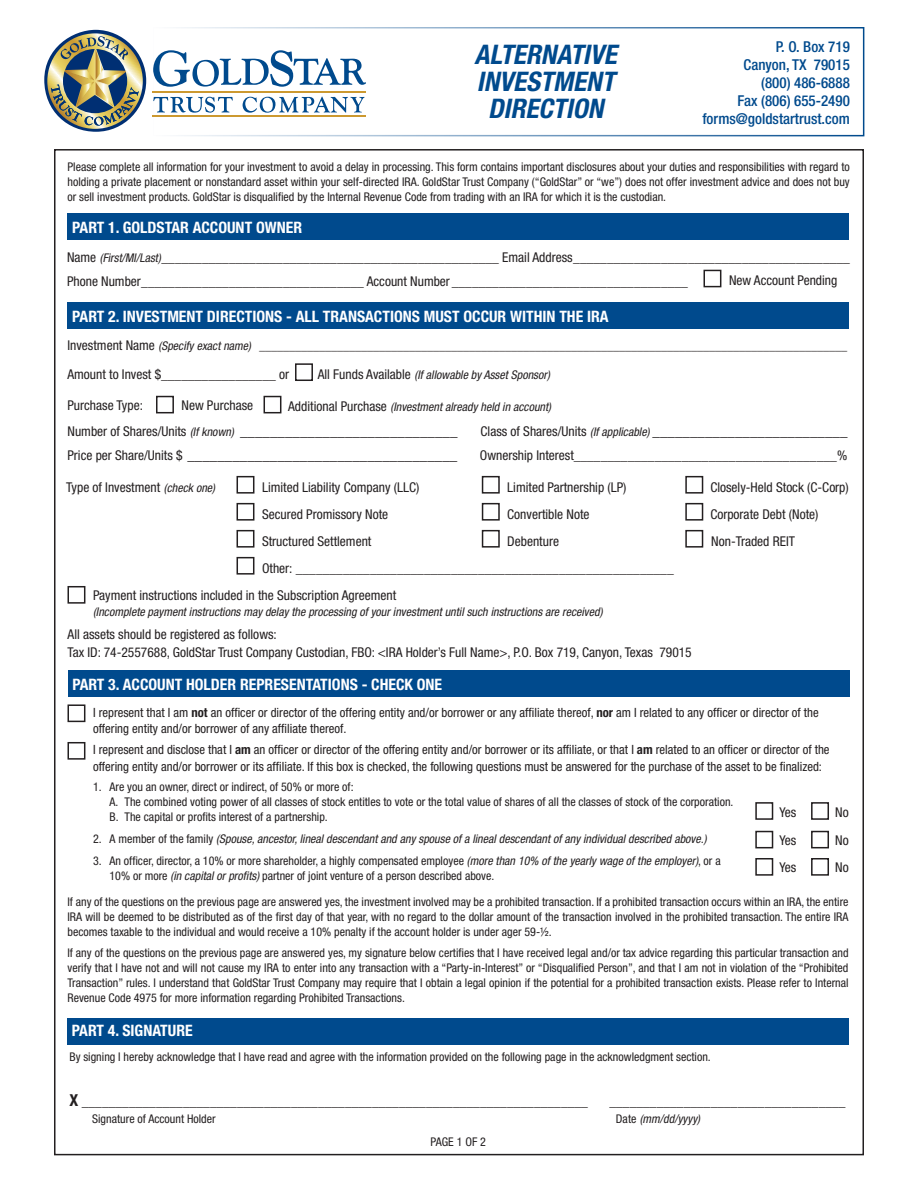
<style>
.page{position:relative;width:918px;height:1188px;background:#fff}
.page>*{position:absolute;margin:0;border:0;box-sizing:border-box;transform-origin:0 0}
.t1{font:italic 700 condensed 27px/27px "Helvetica Neue LT Std";color:#004a8d;text-align:center}
.t2{font:700 condensed 15.75px "Helvetica Neue LT Std";color:#fff}
.t3{font:condensed 15px "Helvetica Neue LT Std";color:#231f20}
.t4{font:500 condensed 15px/18px "Helvetica Neue";color:#004a8d;text-align:right}
.t5{font:condensed 13.5px/27px "Helvetica Neue LT Std";color:#231f20}
.t6{font:condensed 12.75px/16.5px "Helvetica Neue LT Std";color:#231f20}
.t7{font:condensed 12px/15px "Helvetica Neue LT Std";color:#231f20;text-align:justify}
.t8{font:italic condensed 12px "Helvetica Neue LT Std";color:#231f20}
.s1{font-style:italic;font-size:12px}
.s2{font-style:normal;font-size:13.5px}
.s3{font-size:13.5px}
.s4{font-weight:700}
.s5{font-style:normal}
.s6{font-style:italic}
.s7{font-weight:700;font-size:16.5px}
</style>
<div class="page">
<div style="left:44px;top:30px;width:102px;height:102px;background:#002f73;border-radius:50%"></div>
<svg style="left:47px;top:33px;width:96px;height:96px"></svg>
<svg style="left:153px;top:50px;width:213px;height:37px"></svg>
<svg style="left:153px;top:97px;width:80px;height:16px"></svg>
<svg style="left:243px;top:97px;width:122px;height:16px"></svg>
<hr style="left:152px;top:92px;width:214px;height:1px;background:#cc9930">
<hr style="left:152px;top:115px;width:214px;height:1px;background:#cc9930">
<div style="left:68px;top:213px;width:781px;height:27px;background:#004a8d"></div>
<div style="left:704px;top:270px;width:17px;height:17px;border:2px solid #231f20"></div>
<div style="left:68px;top:670px;width:782px;height:27px;background:#004a8d"></div>
<div style="left:68px;top:704px;width:17px;height:18px;border:2px solid #231f20"></div>
<div style="left:68px;top:742px;width:17px;height:18px;border:2px solid #231f20"></div>
<div style="left:755px;top:858px;width:18px;height:18px;border:2px solid #231f20"></div>
<div style="left:811px;top:858px;width:18px;height:18px;border:2px solid #231f20"></div>
<div style="left:755px;top:831px;width:18px;height:17px;border:2px solid #231f20"></div>
<div style="left:811px;top:831px;width:18px;height:17px;border:2px solid #231f20"></div>
<div style="left:755px;top:802px;width:18px;height:18px;border:2px solid #231f20"></div>
<div style="left:811px;top:802px;width:18px;height:18px;border:2px solid #231f20"></div>
<div style="left:68px;top:302px;width:781px;height:27px;background:#004a8d"></div>
<div style="left:295px;top:363px;width:18px;height:18px;border:2px solid #231f20"></div>
<div style="left:237px;top:476px;width:17px;height:18px;border:2px solid #231f20"></div>
<div style="left:237px;top:503px;width:17px;height:18px;border:2px solid #231f20"></div>
<div style="left:237px;top:530px;width:17px;height:18px;border:2px solid #231f20"></div>
<div style="left:237px;top:557px;width:17px;height:18px;border:2px solid #231f20"></div>
<div style="left:482px;top:476px;width:18px;height:18px;border:2px solid #231f20"></div>
<div style="left:482px;top:503px;width:18px;height:18px;border:2px solid #231f20"></div>
<div style="left:482px;top:530px;width:18px;height:18px;border:2px solid #231f20"></div>
<div style="left:685px;top:476px;width:18px;height:18px;border:2px solid #231f20"></div>
<div style="left:685px;top:503px;width:18px;height:18px;border:2px solid #231f20"></div>
<div style="left:685px;top:530px;width:18px;height:18px;border:2px solid #231f20"></div>
<div style="left:68px;top:586px;width:17px;height:18px;border:2px solid #231f20"></div>
<div style="left:264px;top:396px;width:17px;height:17px;border:2px solid #231f20"></div>
<div style="left:156px;top:396px;width:18px;height:17px;border:2px solid #231f20"></div>
<div style="left:67px;top:1018px;width:782px;height:27px;background:#004a8d"></div>
<h1 class="t1" style="left:475px;top:41px;width:150px">ALTERNATIVE<br>INVESTMENT<br>DIRECTION</h1>
<p class="t4" style="left:702px;top:38px;width:149px">P. O. Box 719<br>Canyon, TX 79015<br>(800) 486-6888<br>Fax (806) 655-2490 forms@goldstartrust.com</p>
<p class="t7" style="left:68px;top:159px;width:784px">Please complete all information for your investment to avoid a delay in processing. This form contains important disclosures about your duties and responsibilities with regard to holding a private placement or nonstandard asset within your self-directed IRA. GoldStar Trust Company (“GoldStar” or “we”) does not offer investment advice and does not buy or sell investment products. GoldStar is disqualified by the Internal Revenue Code from trading with an IRA for which it is the custodian.</p>
<h2 class="t2" style="left:72px;top:218px;width:231px">PART 1. GOLDSTAR ACCOUNT OWNER</h2>
<p class="t5" style="left:67px;top:245px;width:784px;line-height:24px">Name <span class="s1">(First/MI/Last)</span>__________________________________________________ Email Address_________________________________________<br>Phone Number_________________________________ Account Number ___________________________________</p>
<p class="t5" style="left:729px;top:267px;width:110px">New Account Pending</p>
<h2 class="t2" style="left:72px;top:307px;width:538px">PART 2. INVESTMENT DIRECTIONS - ALL TRANSACTIONS MUST OCCUR WITHIN THE IRA</h2>
<p class="t8" style="left:68px;top:339px;width:784px"><span class="s2">I n v e s t m e n t N a m e</span> (Specify exactname) __________________________________________________________________________________________________</p>
<p class="t5" style="left:68px;top:360px;width:223px">Amount to Invest $_________________ or</p>
<p class="t8" style="left:318px;top:367px;width:234px"><span class="s2">A l l F u n d s A v a i l a b l e</span> (Ifallowable byAssetSponsor)</p>
<p class="t5" style="left:68px;top:392px;width:77px">Purchase Type:</p>
<p class="t5" style="left:182px;top:392px;width:73px">New Purchase</p>
<p class="t8" style="left:288px;top:400px;width:264px"><span class="s2">A d d i t i o n a l P u r c h a s e</span> (Investmentalreadyheld in account)</p>
<p class="t3" style="left:68px;top:422px;width:392px"><span class="s3">Number of Shares/Units</span> <span class="s1">(Ifknown)</span> _____________________________</p>
<p class="t3" style="left:481px;top:422px;width:368px"><span class="s3">Class of Shares/Units</span> <span class="s1">(Ifapplicable)</span> __________________________</p>
<p class="t3" style="left:68px;top:446px;width:391px"><span class="s3">Price per Share/Units $</span> ____________________________________</p>
<p class="t5" style="left:480px;top:442px;width:369px">Ownership Interest_______________________________________%</p>
<p class="t5" style="left:262px;top:473px;width:413px">Limited Liability Company (LLC)<br>Secured Promissory Note<br>Structured Settlement<br>Other: ________________________________________________________</p>
<p class="t5" style="left:507px;top:473px;width:121px">Limited Partnership (LP)<br>Convertible Note<br>Debenture</p>
<p class="t5" style="left:710px;top:473px;width:140px">Closely-Held Stock (C-Corp)<br>Corporate Debt (Note)<br>Non-Traded REIT</p>
<p class="t5" style="left:66px;top:474px;width:151px">Type of Investment <span class="s1">(check one)</span></p>
<p class="t5" style="left:93px;top:581px;width:305px">Payment instructions included in the Subscription Agreement</p>
<p class="t8" style="left:93px;top:605px;width:511px">(Incomplete paymentinstructionsmaydelaythe processing ofyourinvestmentuntilsuch instructionsare received)</p>
<p class="t5" style="left:68px;top:626px;width:626px;line-height:18px">All assets should be registered as follows:<br>Tax ID: 74-2557688, GoldStar Trust Company Custodian, FBO: &lt;IRA Holder’s Full Name&gt;, P.O. Box 719, Canyon, Texas 79015</p>
<h2 class="t2" style="left:72px;top:675px;width:371px">PART 3. ACCOUNT HOLDER REPRESENTATIONS - CHECK ONE</h2>
<p class="t6" style="left:93px;top:704px;width:727px">I represent that I am <span class="s4">not</span> an officer or director of the offering entity and/or borrower or any affiliate thereof, <span class="s4">nor</span> am I related to any officer or director of the offering entity and/or borrower of any affiliate thereof.</p>
<p class="t6" style="left:93px;top:741px;width:738px">I represent and disclose that I <span class="s4">am</span> an officer or director of the offering entity and/or borrower or its affiliate, or that I <span class="s4">am</span> related to an officer or director of the offering entity and/or borrower or its affiliate. If this box is checked, the following questions must be answered for the purchase of the asset to be finalized:</p>
<p class="t7" style="left:110px;top:780px;width:625px;text-align:left;text-indent:-17px">1. Are you an owner, direct or indirect, of 50% or more of:<br>A. The combined voting power of all classes of stock entitles to vote or the total value of shares of all the classes of stock of the corporation.<br>B. The capital or profits interest of a partnership.</p>
<p class="t8" style="left:93px;top:832px;width:615px"><span class="s5">2 . A m e m b e r o f t h e f a m i l y</span> (Spouse,ancestor,linealdescendantand anyspouse ofa linealdescendantofanyindividualdescribed above.)</p>
<p class="t7" style="left:110px;top:853px;width:613px;text-indent:-17px">3. An officer, director, a 10% or more shareholder, a highly compensated employee <span class="s6">(more than 10% ofthe yearlywage ofthe employer)</span>, or a<br>10% or more <span class="s6">(in capitalorprofits)</span> partner of joint venture of a person described above.</p>
<p class="t5" style="left:780px;top:854px;width:18px">Yes</p>
<p class="t5" style="left:835px;top:854px;width:15px">No</p>
<p class="t5" style="left:780px;top:798px;width:18px">Yes</p>
<p class="t5" style="left:835px;top:798px;width:15px">No</p>
<p class="t5" style="left:780px;top:827px;width:18px">Yes</p>
<p class="t5" style="left:835px;top:827px;width:15px">No</p>
<p class="t7" style="left:68px;top:894px;width:783px">If any of the questions on the previous page are answered yes, the investment involved may be a prohibited transaction. If a prohibited transaction occurs within an IRA, the entire IRA will be deemed to be distributed as of the first day of that year, with no regard to the dollar amount of the transaction involved in the prohibited transaction. The entire IRA becomes taxable to the individual and would receive a 10% penalty if the account holder is under ager 59-½.</p>
<p class="t7" style="left:68px;top:945px;width:783px">If any of the questions on the previous page are answered yes, my signature below certifies that I have received legal and/or tax advice regarding this particular transaction and verify that I have not and will not cause my IRA to enter into any transaction with a “Party-in-Interest” or “Disqualified Person”, and that I am not in violation of the “Prohibited Transaction” rules. I understand that GoldStar Trust Company may require that I obtain a legal opinion if the potential for a prohibited transaction exists. Please refer to Internal Revenue Code 4975 for more information regarding Prohibited Transactions.</p>
<h2 class="t2" style="left:72px;top:1021px;width:122px">PART 4. SIGNATURE</h2>
<p class="t7" style="left:69px;top:1049px;width:643px">By signing I hereby acknowledge that I have read and agree with the information provided on the following page in the acknowledgment section.</p>
<p class="t5" style="left:69px;top:1088px;width:520px"><span class="s7">X</span> ___________________________________________________________________________</p>
<p class="t5" style="left:609px;top:1088px;width:238px">___________________________________</p>
<p class="t7" style="left:92px;top:1111px;width:125px">Signature of Account Holder</p>
<p class="t8" style="left:616px;top:1111px;width:86px"><span class="s5">D a t e</span> (mm/dd/yyyy)</p>
<p class="t7" style="left:431px;top:1134px;width:57px">PAGE 1 OF 2</p>
</div>
